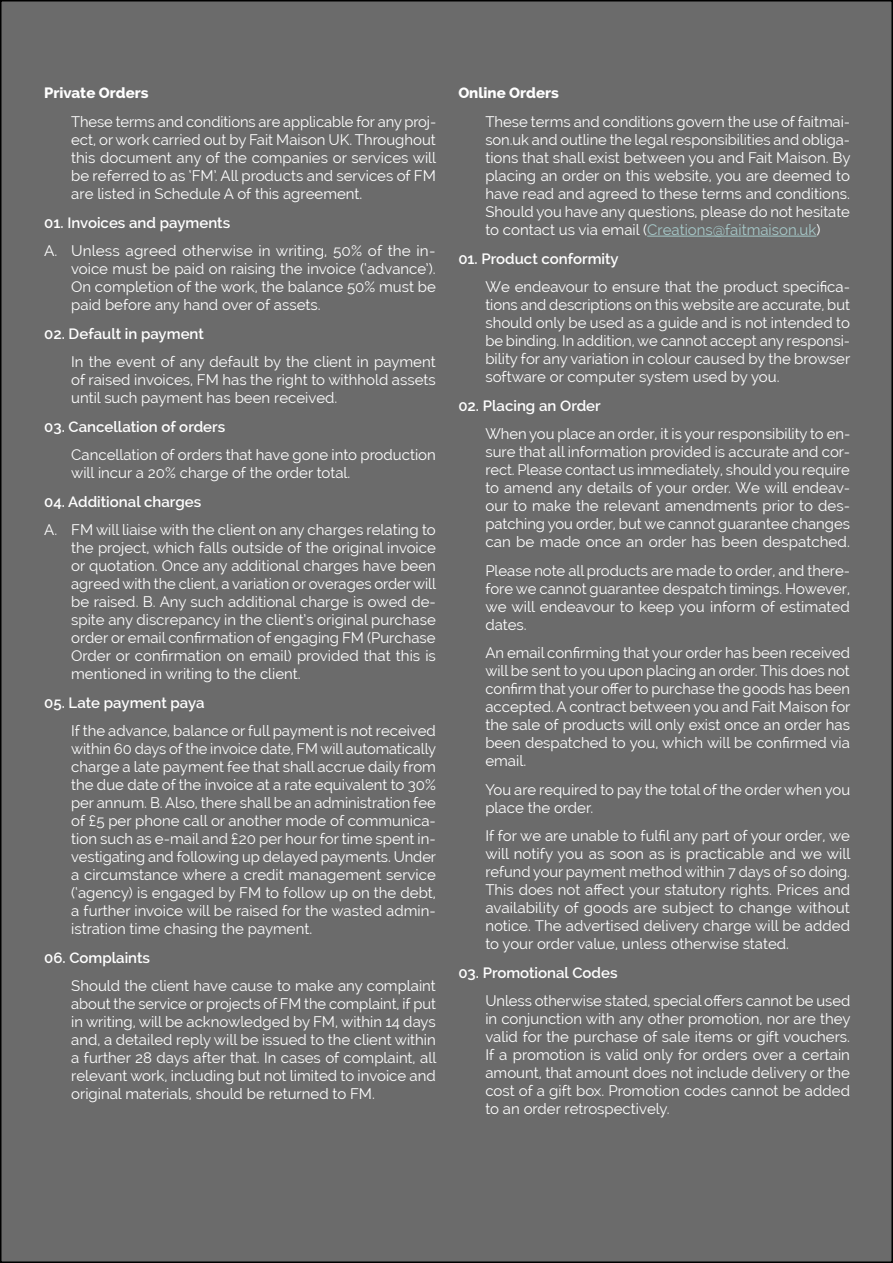
<style>
.page{position:relative;width:893px;height:1263px;background:#fff}
.page>*{position:absolute;margin:0;border:0;box-sizing:border-box;transform-origin:0 0}
.t1{font:15px/18px "Raleway";color:#fff;text-align:justify}
.t2{font:600 15px "Raleway";color:#fff}
.t3{font:800 15px "Raleway";color:#fff}
.s1{color:#a6c9c9}
</style>
<div class="page">
<div style="left:1px;top:1px;width:891px;height:1261px;background:#6b6b6b"></div>
<hr style="left:647px;top:236px;width:169px;height:1px;background:#a6c9c9">
<p class="t3" style="left:44px;top:85px;width:106px">Private Orders</p>
<p class="t1" style="left:71px;top:113px;width:367px">These terms and conditions are applicable for any proj&shy;ect, or work carried out by Fait Maison UK. Throughout this document any of the companies or services will be referred to as ‘FM’. All products and services of FM are listed in Schedule A of this agreement.</p>
<p class="t2" style="left:44px;top:214px;width:187px">01. Invoices and payments</p>
<p class="t1" style="left:71px;top:242px;width:366px;text-indent:-27px">A. Unless agreed otherwise in writing, 50% of the in&shy;voice must be paid on raising the invoice (‘advance’).<br>On completion of the work, the balance 50% must be paid before any hand over of assets.</p>
<p class="t2" style="left:44px;top:325px;width:161px">02. Default in payment</p>
<p class="t1" style="left:71px;top:353px;width:366px">In the event of any default by the client in payment of raised invoices, FM has the right to withhold assets until such payment has been received.</p>
<p class="t2" style="left:44px;top:418px;width:183px">03. Cancellation of orders</p>
<p class="t1" style="left:71px;top:446px;width:366px">Cancellation of orders that have gone into production will incur a 20% charge of the order total.</p>
<p class="t2" style="left:44px;top:493px;width:159px">04. Additional charges</p>
<p class="t1" style="left:71px;top:521px;width:366px;text-indent:-27px">A. FM will liaise with the client on any charges relating to the project, which falls outside of the original invoice or quotation. Once any additional charges have been agreed with the client, a variation or overages order will be raised. B. Any such additional charge is owed de&shy;spite any discrepancy in the client’s original purchase order or email confirmation of engaging FM (Purchase Order or confirmation on email) provided that this is mentioned in writing to the client.</p>
<p class="t2" style="left:44px;top:694px;width:162px">05. Late payment paya</p>
<p class="t1" style="left:71px;top:722px;width:366px">If the advance, balance or full payment is not received within 60 days of the invoice date, FM will automatically charge a late payment fee that shall accrue daily from the due date of the invoice at a rate equivalent to 30% per annum. B. Also, there shall be an administration fee of £5 per phone call or another mode of communica&shy;tion such as e-mail and £20 per hour for time spent in&shy;vestigating and following up delayed payments. Under a circumstance where a credit management service (‘agency) is engaged by FM to follow up on the debt, a further invoice will be raised for the wasted admin&shy;istration time chasing the payment.</p>
<p class="t2" style="left:44px;top:949px;width:107px">06. Complaints</p>
<p class="t1" style="left:71px;top:977px;width:367px">Should the client have cause to make any complaint about the service or projects of FM the complaint, if put in writing, will be acknowledged by FM, within 14 days and, a detailed reply will be issued to the client within a further 28 days after that. In cases of complaint, all relevant work, including but not limited to invoice and original materials, should be returned to FM.</p>
<p class="t3" style="left:458px;top:85px;width:102px">Online Orders</p>
<p class="t1" style="left:485px;top:113px;width:367px">These terms and conditions govern the use of faitmai&shy;son.uk and outline the legal responsibilities and obliga&shy;tions that shall exist between you and Fait Maison. By placing an order on this website, you are deemed to have read and agreed to these terms and conditions.<br>Should you have any questions, please do not hesitate to contact us via email (<span class="s1">Creations@faitmaison.uk</span>)</p>
<p class="t2" style="left:458px;top:250px;width:162px">01. Product conformity</p>
<p class="t1" style="left:485px;top:278px;width:366px">We endeavour to ensure that the product specifica&shy;tions and descriptions on this website are accurate, but should only be used as a guide and is not intended to be binding. In addition, we cannot accept any responsi&shy;bility for any variation in colour caused by the browser software or computer system used by you.</p>
<p class="t2" style="left:458px;top:397px;width:144px">02. Placing an Order</p>
<p class="t1" style="left:485px;top:425px;width:366px">When you place an order, it is your responsibility to en&shy;sure that all information provided is accurate and cor&shy;rect. Please contact us immediately, should you require to amend any details of your order. We will endeav&shy;our to make the relevant amendments prior to des&shy;patching you order, but we cannot guarantee changes can be made once an order has been despatched.</p>
<p class="t1" style="left:485px;top:561px;width:366px">Please note all products are made to order, and there&shy;fore we cannot guarantee despatch timings. However, we will endeavour to keep you inform of estimated dates.</p>
<p class="t1" style="left:485px;top:644px;width:367px">An email confirming that your order has been received will be sent to you upon placing an order. This does not confirm that your offer to purchase the goods has been accepted. A contract between you and Fait Maison for the sale of products will only exist once an order has been despatched to you, which will be confirmed via email.</p>
<p class="t1" style="left:485px;top:780px;width:366px">You are required to pay the total of the order when you place the order.</p>
<p class="t1" style="left:485px;top:827px;width:366px">If for we are unable to fulfil any part of your order, we will notify you as soon as is practicable and we will refund your payment method within 7 days of so doing.<br>This does not affect your statutory rights. Prices and availability of goods are subject to change without notice. The advertised delivery charge will be added to your order value, unless otherwise stated.</p>
<p class="t2" style="left:458px;top:964px;width:161px">03. Promotional Codes</p>
<p class="t1" style="left:485px;top:992px;width:367px">Unless otherwise stated, special offers cannot be used in conjunction with any other promotion, nor are they valid for the purchase of sale items or gift vouchers.<br>If a promotion is valid only for orders over a certain amount, that amount does not include delivery or the cost of a gift box. Promotion codes cannot be added to an order retrospectively.</p>
</div>
